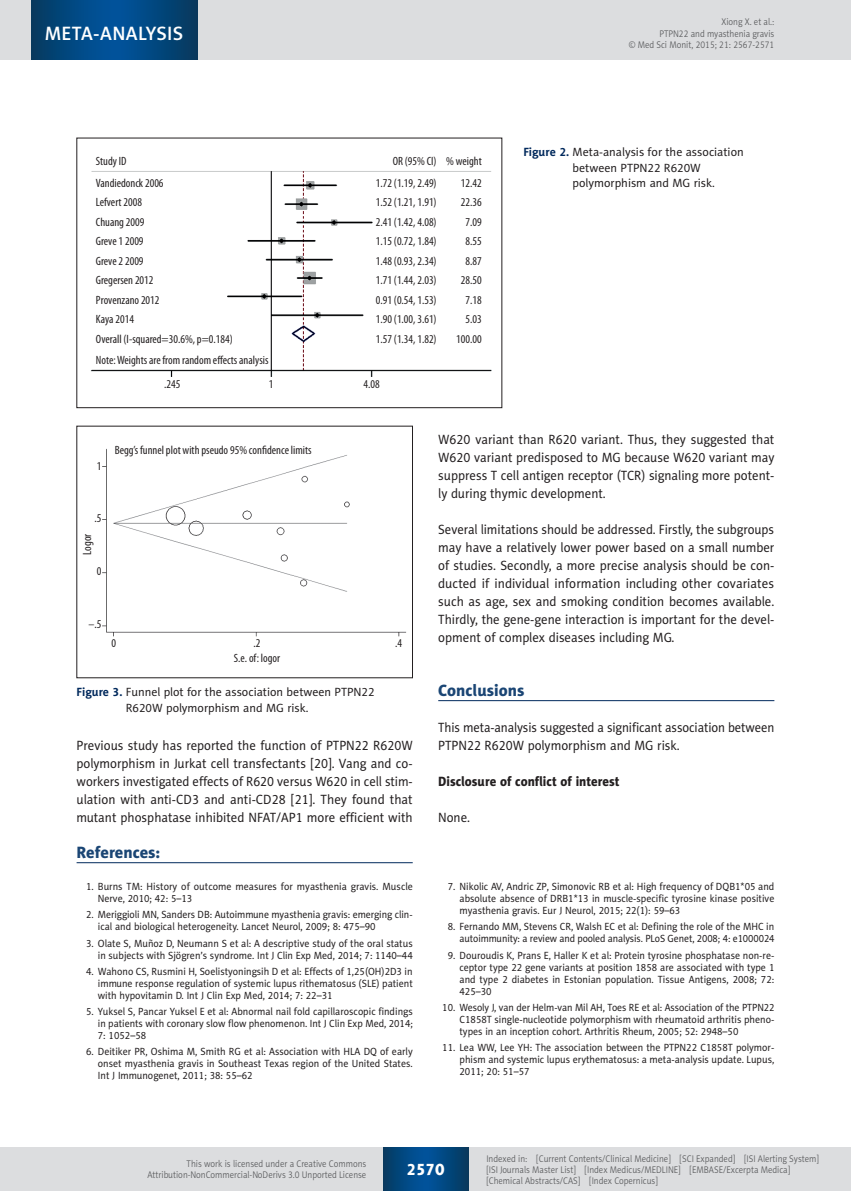
<style>
.page{position:relative;width:851px;height:1191px;background:#fff}
.page>*{position:absolute;margin:0;border:0;box-sizing:border-box;transform-origin:0 0}
.t1{font:19.5px "Naomi Sans EFN Medium";letter-spacing:.01em;color:#fff}
.MSM_Headline_1{font:16.5px "Naomi Sans EFN Heavy";color:#1a4574}
.MSM_Referencje_Tytul{font:16.5px "Naomi Sans EFN Heavy";color:#1a4574}
.t2{font:16.5px "Naomi Sans EFN Heavy";color:#fff}
.MSM_Body{font:13.5px/18px "Naomi Sans EFN";color:#231f20;text-align:justify;scale:.95 1}
.MSM_Body-2{font:13.5px/18px "Naomi Sans EFN";color:#231f20;text-align:justify;scale:.94 1}
.MSM_Body-3{font:13.5px/18px "Naomi Sans EFN";color:#231f20;scale:.93 1}
.MSM_Headline_2{font:13.5px "Naomi Sans EFN Heavy";color:#231f20;scale:.95 1}
.t3{font:condensed 12px/19.5px "Myriad Pro";color:#231f20;text-align:right}
.MSM_Rycina_tytul{font:12px/15.8px "Naomi Sans EFN";color:#231f20}
.MSM_Referencje_punkt{font:10.5px/12px "Naomi Sans EFN";color:#231f20;text-align:justify;scale:.95 1}
.MSM_Referencje_punkt-2{font:10.5px/12px "Naomi Sans EFN";color:#231f20;scale:.94 1}
.t4{font:9.75px/11.2px "Naomi Sans EFN Light";color:#57585a;text-align:right;scale:.9 1}
.s1{font-weight:700;color:#00295c}
</style>
<div class="page">
<hr style="left:438px;top:700px;width:336px;height:1px;background:#00295c">
<img style="left:90px;top:171px;width:402px;height:206px">
<div style="left:77px;top:138px;width:425px;height:270px;border:1px solid #231f20"></div>
<img style="left:102px;top:448px;width:305px;height:189px">
<hr style="left:77px;top:862px;width:335px;height:1px;background:#00295c">
<div style="left:0;top:1148px;width:850px;height:43px;background:#dcdddf"></div>
<svg style="left:383px;top:1147px;width:85px;height:43px;background:#02477e"></svg>
<div style="left:0;top:0;width:850px;height:60px;background:#dcdddf"></div>
<hr style="left:850px;top:0;width:1px;height:60px;background:#dcdddf">
<svg style="left:32px;top:0;width:166px;height:60px;background:#02477e"></svg>
<h1 class="t1" style="left:45px;top:22px;width:140px">META-ANALYSIS</h1>
<p class="t3" style="left:96px;top:151px;width:32px">Study ID</p>
<p class="t3" style="left:96px;top:173px;width:138px;text-align:left">Vandiedonck 2006<br>Lefvert 2008<br>Chuang 2009<br>Greve 1 2009<br>Greve 2 2009<br>Gregersen 2012<br>Provenzano 2012<br>Kaya 2014<br>Overall (I-squared=30.6%, p=0.184)</p>
<p class="t3" style="left:96px;top:351px;width:174px">Note: Weights are from random effects analysis</p>
<p class="t3" style="left:392px;top:151px;width:45px">OR (95% CI)</p>
<p class="t3" style="left:376px;top:173px;width:62px;text-align:justify">1.72 (1.19, 2.49)<br>1.52 (1.21, 1.91)<br>2.41 (1.42, 4.08)<br>1.15 (0.72, 1.84)<br>1.48 (0.93, 2.34)<br>1.71 (1.44, 2.03)<br>0.91 (0.54, 1.53)<br>1.90 (1.00, 3.61)<br>1.57 (1.34, 1.82)</p>
<p class="t3" style="left:164px;top:374px;width:18px">.245</p>
<p class="t3" style="left:269px;top:374px;width:6px">1</p>
<p class="t3" style="left:363px;top:374px;width:18px">4.08</p>
<p class="t3" style="left:446px;top:150px;width:37px;line-height:21.9px">% weight<br>12.42</p>
<p class="t3" style="left:456px;top:193px;width:27px">22.36<br>7.09<br>8.55<br>8.87<br>28.50<br>7.18<br>5.03<br>100.00</p>
<p class="t4" style="left:628px;top:16px;width:163px">Xiong X. et al.:<br>PTPN22 and myasthenia gravis<br>© Med Sci Monit, 2015; 21: 2567-2571</p>
<p class="MSM_Rycina_tytul" style="left:572px;top:144px;width:173px;text-indent:-49px"><span class="s1">Figure 2.</span> Meta-analysis for the association between PTPN22 R620W polymorphism and MG risk.</p>
<p class="t3" style="left:97px;top:456px;width:6px">1</p>
<p class="t3" style="left:115px;top:440px;width:198px">Begg’s funnel plot with pseudo 95% confidence limits</p>
<p class="t3" style="left:94px;top:509px;width:8px">.5</p>
<p class="t3" style="left:77px;top:555px;width:22px;rotate:-90deg">Logor</p>
<p class="t3" style="left:97px;top:561px;width:6px">0</p>
<p class="t3" style="left:88px;top:614px;width:14px">–.5</p>
<p class="t3" style="left:111px;top:633px;width:6px">0</p>
<p class="t3" style="left:234px;top:636px;width:48px;line-height:14.5px;text-align:center">.2<br>S.e. of: logor</p>
<p class="t3" style="left:395px;top:633px;width:8px">.4</p>
<p class="MSM_Rycina_tytul" style="left:126px;top:684px;width:250px;text-indent:-49px"><span class="s1">Figure 3.</span> Funnel plot for the association between PTPN22<br>R620W polymorphism and MG risk.</p>
<p class="MSM_Body" style="left:77px;top:736px;width:355px">Previous study has reported the function of PTPN22 R620W polymorphism in Jurkat cell transfectants [20]. Vang and co&shy;workers investigated effects of R620 versus W620 in cell stim&shy;ulation with anti-CD3 and anti-CD28 [21]. They found that mutant phosphatase inhibited NFAT/AP1 more efficient with</p>
<p class="MSM_Referencje_Tytul" style="left:77px;top:842px;width:85px">References:</p>
<p class="MSM_Referencje_punkt" style="left:98px;top:880px;width:333px;text-indent:-12px">1. Burns TM: History of outcome measures for myasthenia gravis. Muscle<br>Nerve, 2010; 42: 5–13</p>
<p class="MSM_Referencje_punkt-2" style="left:98px;top:909px;width:336px;text-indent:-12px">2. Meriggioli MN, Sanders DB: Autoimmune myasthenia gravis: emerging clin&shy;ical and biological heterogeneity. Lancet Neurol, 2009; 8: 475–90</p>
<p class="MSM_Referencje_punkt" style="left:86px;top:937px;width:345px;text-align:right">3. Olate S, Muñoz D, Neumann S et al: A descriptive study of the oral status in subjects with Sjögren’s syndrome. Int J Clin Exp Med, 2014; 7: 1140–44</p>
<p class="MSM_Referencje_punkt" style="left:98px;top:965px;width:333px;text-indent:-12px">4. Wahono CS, Rusmini H, Soelistyoningsih D et al: Effects of 1,25(OH)2D3 in immune response regulation of systemic lupus rithematosus (SLE) patient with hypovitamin D. Int J Clin Exp Med, 2014; 7: 22–31</p>
<p class="MSM_Referencje_punkt" style="left:98px;top:1005px;width:333px;text-indent:-12px">5. Yuksel S, Pancar Yuksel E et al: Abnormal nail fold capillaroscopic findings in patients with coronary slow flow phenomenon. Int J Clin Exp Med, 2014; 7: 1052–58</p>
<p class="MSM_Referencje_punkt" style="left:98px;top:1046px;width:333px;text-indent:-12px">6. Deitiker PR, Oshima M, Smith RG et al: Association with HLA DQ of early onset myasthenia gravis in Southeast Texas region of the United States.<br>Int J Immunogenet, 2011; 38: 55–62</p>
<p class="MSM_Body" style="left:438px;top:430px;width:355px">W620 variant than R620 variant. Thus, they suggested that W620 variant predisposed to MG because W620 variant may suppress T cell antigen receptor (TCR) signaling more potent&shy;ly during thymic development.</p>
<p class="MSM_Body-2" style="left:438px;top:520px;width:359px">Several limitations should be addressed. Firstly, the subgroups may have a relatively lower power based on a small number of studies. Secondly, a more precise analysis should be con&shy;ducted if individual information including other covariates such as age, sex and smoking condition becomes available.<br>Thirdly, the gene-gene interaction is important for the devel&shy;opment of complex diseases including MG.</p>
<p class="MSM_Headline_1" style="left:438px;top:680px;width:88px">Conclusions</p>
<p class="MSM_Body-3" style="left:438px;top:718px;width:363px">This meta-analysis suggested a significant association between<br>PTPN22 R620W polymorphism and MG risk.</p>
<p class="MSM_Headline_2" style="left:438px;top:773px;width:192px">Disclosure of conflict of interest</p>
<p class="MSM_Body" style="left:438px;top:808px;width:35px">None.</p>
<p class="MSM_Referencje_punkt" style="left:459px;top:880px;width:333px;text-indent:-12px">7. Nikolic AV, Andric ZP, Simonovic RB et al: High frequency of DQB1*05 and absolute absence of DRB1*13 in muscle-specific tyrosine kinase positive myasthenia gravis. Eur J Neurol, 2015; 22(1): 59–63</p>
<p class="MSM_Referencje_punkt" style="left:447px;top:921px;width:345px;text-align:right">8. Fernando MM, Stevens CR, Walsh EC et al: Defining the role of the MHC in autoimmunity: a review and pooled analysis. PLoS Genet, 2008; 4: e1000024</p>
<p class="MSM_Referencje_punkt" style="left:459px;top:949px;width:333px;text-indent:-12px">9. Douroudis K, Prans E, Haller K et al: Protein tyrosine phosphatase non-re&shy;ceptor type 22 gene variants at position 1858 are associated with type 1 and type 2 diabetes in Estonian population. Tissue Antigens, 2008; 72:<br>425–30</p>
<p class="MSM_Referencje_punkt-2" style="left:459px;top:1001px;width:336px;text-align:justify;text-indent:-17px">10. Wesoly J, van der Helm-van Mil AH, Toes RE et al: Association of the PTPN22<br>C1858T single-nucleotide polymorphism with rheumatoid arthritis pheno&shy;types in an inception cohort. Arthritis Rheum, 2005; 52: 2948–50</p>
<p class="MSM_Referencje_punkt" style="left:459px;top:1041px;width:333px;text-indent:-17px">11. Lea WW, Lee YH: The association between the PTPN22 C1858T polymor&shy;phism and systemic lupus erythematosus: a meta-analysis update. Lupus, 2011; 20: 51–57</p>
<p class="t4" style="left:147px;top:1158px;width:245px">This work is licensed under a Creative Commons<br>Attribution-NonCommercial-NoDerivs 3.0 Unported License</p>
<h2 class="t2" style="left:406px;top:1159px;width:40px">2570</h2>
<p class="t4" style="left:486px;top:1152px;width:371px;text-align:left">Indexed in: [Current Contents/Clinical Medicine] [SCI Expanded] [ISI Alerting System] [ISI Journals Master List] [Index Medicus/MEDLINE] [EMBASE/Excerpta Medica] [Chemical Abstracts/CAS] [Index Copernicus]</p>
</div>
